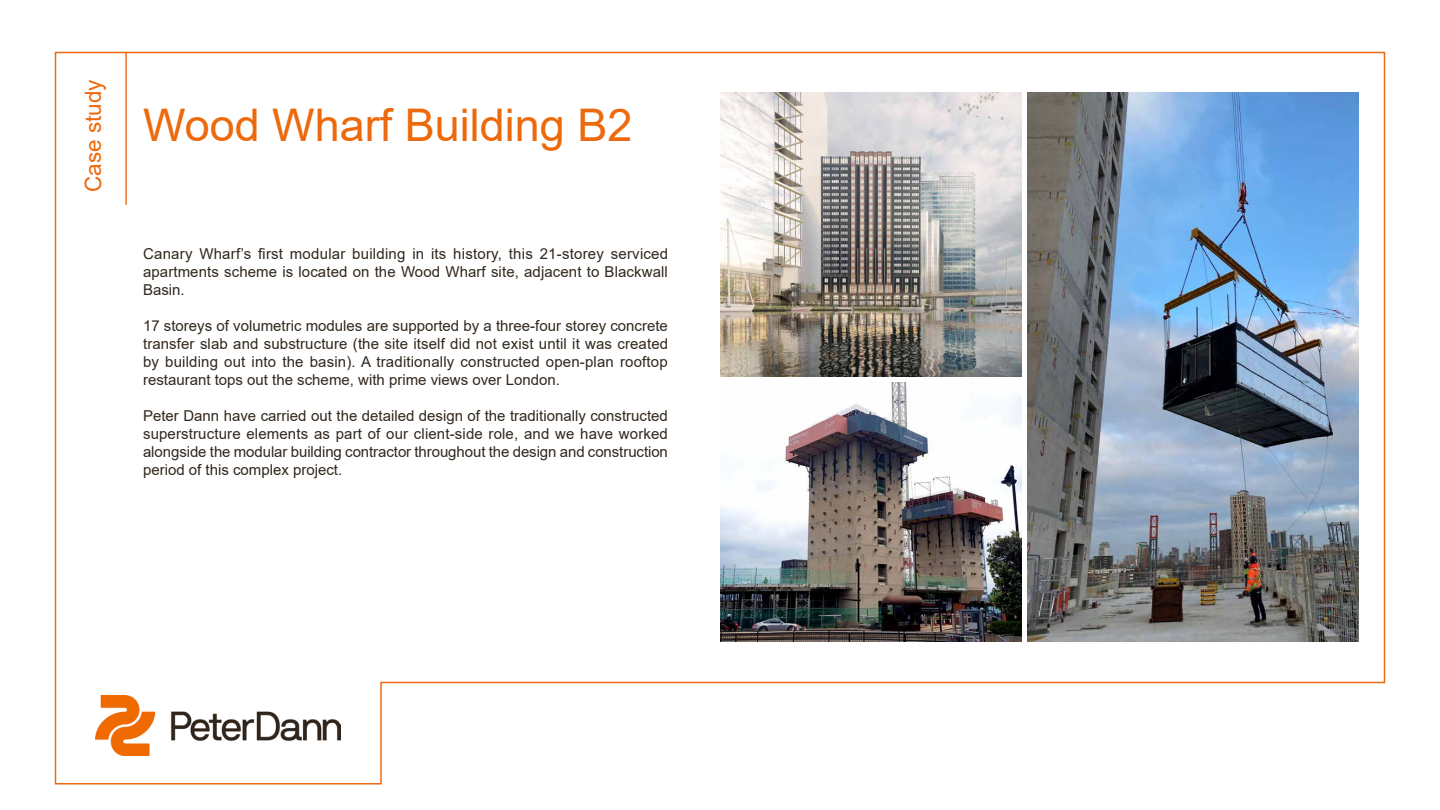
<style>
.page{position:relative;width:1440px;height:810px;background:#fff}
.page>*{position:absolute;margin:0;border:0;box-sizing:border-box;transform-origin:0 0}
.t1{font:45px "Arial";color:#ec690c}
.t2{font:22.5px "Arial";color:#ec690c}
.t3{font:15px/18px "Arial";color:#31271d;text-align:justify}
</style>
<div class="page">
<img style="left:54px;top:51px;width:1332px;height:734px">
<img style="left:96px;top:696px;width:245px;height:60px">
<h2 class="t2" style="left:78px;top:192px;width:114px;rotate:-90deg">Case study</h2>
<h1 class="t1" style="left:143px;top:94px;width:491px">Wood Wharf Building B2</h1>
<p class="t3" style="left:143px;top:245px;width:527px">Canary Wharf’s first modular building in its history, this 21-storey serviced apartments scheme is located on the Wood Wharf site, adjacent to Blackwall Basin.</p>
<p class="t3" style="left:143px;top:317px;width:527px">17 storeys of volumetric modules are supported by a three-four storey concrete transfer slab and substructure (the site itself did not exist until it was created by building out into the basin). A traditionally constructed open-plan rooftop restaurant tops out the scheme, with prime views over London.</p>
<p class="t3" style="left:143px;top:407px;width:526px">Peter Dann have carried out the detailed design of the traditionally constructed superstructure elements as part of our client-side role, and we have worked alongside the modular building contractor throughout the design and construction period of this complex project.</p>
</div>
